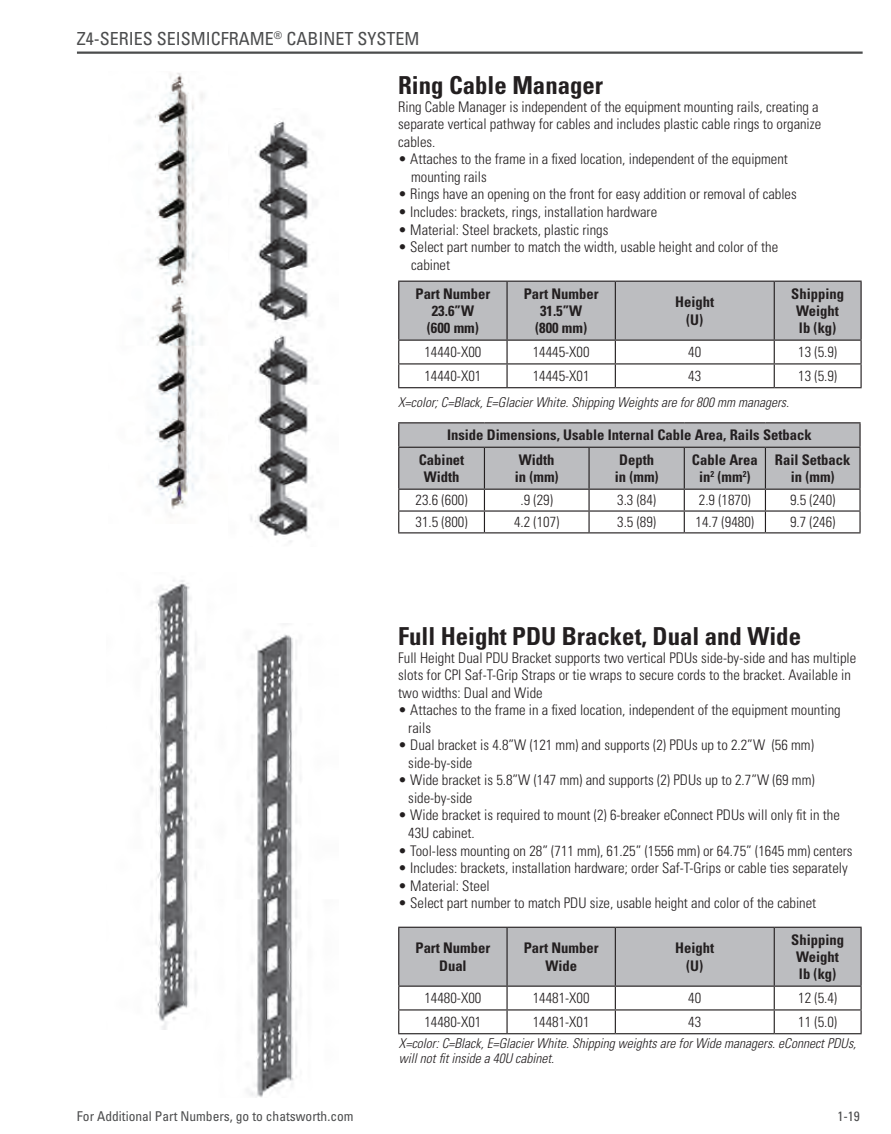
<style>
.page{position:relative;width:891px;height:1134px;background:#fff}
.page>*{position:absolute;margin:0;border:0;box-sizing:border-box;transform-origin:0 0}
.t1{font:700 condensed 24.75px "Univers LT Std";color:#231f20}
.t2{font:condensed 18px "Univers LT Std";color:#4b4c4d}
.t3{font:300 condensed 14.62px/17.6px "Univers LT Std";color:#231f20}
.t4{font:700 condensed 14.62px/17.3px "Univers LT Std";color:#231f20;text-align:center}
.t5{font:italic 300 condensed 13.5px/14.6px "Univers LT Std";color:#231f20}
.t6{font:condensed 13.5px "Univers LT Std";color:#4b4c4d}
</style>
<div class="page">
<hr style="left:77px;top:52px;width:786px;height:2px;background:#4b4c4d">
<img style="left:140px;top:73px;width:63px;height:436px">
<img style="left:250px;top:121px;width:68px;height:421px">
<hr style="left:398px;top:387px;width:109px;height:1px;background:#231f20">
<hr style="left:507px;top:387px;width:108px;height:1px;background:#231f20">
<hr style="left:615px;top:387px;width:159px;height:1px;background:#231f20">
<hr style="left:774px;top:387px;width:88px;height:1px;background:#231f20">
<svg style="left:398px;top:281px;width:464px;height:106px"></svg>
<hr style="left:398px;top:422px;width:86px;height:1px;background:#231f20">
<hr style="left:484px;top:422px;width:105px;height:1px;background:#231f20">
<hr style="left:589px;top:422px;width:95px;height:1px;background:#231f20">
<hr style="left:684px;top:422px;width:81px;height:1px;background:#231f20">
<hr style="left:765px;top:422px;width:96px;height:1px;background:#231f20">
<hr style="left:859px;top:423px;width:2px;height:24px;background:#231f20">
<hr style="left:765px;top:447px;width:96px;height:1px;background:#231f20">
<hr style="left:859px;top:448px;width:2px;height:41px;background:#231f20">
<hr style="left:765px;top:489px;width:96px;height:1px;background:#231f20">
<hr style="left:859px;top:490px;width:2px;height:20px;background:#231f20">
<hr style="left:765px;top:510px;width:96px;height:2px;background:#231f20">
<hr style="left:859px;top:512px;width:2px;height:20px;background:#231f20">
<hr style="left:398px;top:532px;width:86px;height:1px;background:#231f20">
<hr style="left:484px;top:532px;width:105px;height:1px;background:#231f20">
<hr style="left:589px;top:532px;width:95px;height:1px;background:#231f20">
<hr style="left:684px;top:532px;width:81px;height:1px;background:#231f20">
<hr style="left:765px;top:532px;width:96px;height:1px;background:#231f20">
<svg style="left:398px;top:423px;width:462px;height:109px"></svg>
<img style="left:150px;top:580px;width:47px;height:449px">
<img style="left:247px;top:634px;width:54px;height:463px">
<hr style="left:398px;top:1033px;width:109px;height:1px;background:#231f20">
<hr style="left:507px;top:1033px;width:108px;height:1px;background:#231f20">
<hr style="left:615px;top:1033px;width:159px;height:1px;background:#231f20">
<hr style="left:774px;top:1033px;width:88px;height:1px;background:#231f20">
<svg style="left:398px;top:927px;width:464px;height:106px"></svg>
<p class="t2" style="left:77px;top:27px;width:344px">Z4-SERIES SEISMICFRAME<sup>®</sup> CABINET SYSTEM</p>
<h1 class="t1" style="left:398px;top:70px;width:206px">Ring Cable Manager</h1>
<p class="t3" style="left:398px;top:98px;width:425px">Ring Cable Manager is independent of the equipment mounting rails, creating a separate vertical pathway for cables and includes plastic cable rings to organize cables.</p>
<p class="t3" style="left:411px;top:150px;width:378px;text-indent:-13px">• Attaches to the frame in a fixed location, independent of the equipment mounting rails</p>
<p class="t3" style="left:398px;top:186px;width:400px">• Rings have an opening on the front for easy addition or removal of cables</p>
<p class="t3" style="left:398px;top:203px;width:260px">• Includes: brackets, rings, installation hardware</p>
<p class="t3" style="left:398px;top:221px;width:212px">• Material: Steel brackets, plastic rings</p>
<p class="t3" style="left:411px;top:238px;width:368px;text-indent:-13px">• Select part number to match the width, usable height and color of the cabinet</p>
<p class="t4" style="left:416px;top:285px;width:76px">Part Number<br>23.6”W<br>(600 mm)</p>
<p class="t4" style="left:524px;top:285px;width:76px">Part Number<br>31.5”W<br>(800 mm)</p>
<p class="t4" style="left:675px;top:293px;width:41px">Height (U)</p>
<p class="t4" style="left:791px;top:285px;width:54px">Shipping<br>Weight lb (kg)</p>
<p class="t3" style="left:424px;top:343px;width:58px">14440-X00</p>
<p class="t3" style="left:533px;top:343px;width:58px">14445-X00</p>
<p class="t3" style="left:688px;top:343px;width:14px">40</p>
<p class="t3" style="left:798px;top:343px;width:40px">13 (5.9)</p>
<p class="t3" style="left:424px;top:367px;width:58px">14440-X01</p>
<p class="t3" style="left:533px;top:367px;width:58px">14445-X01</p>
<p class="t3" style="left:688px;top:367px;width:14px">43</p>
<p class="t3" style="left:798px;top:367px;width:40px">13 (5.9)</p>
<p class="t5" style="left:398px;top:395px;width:393px">X=color; C=Black, E=Glacier White. Shipping Weights are for 800 mm managers.</p>
<p class="t4" style="left:419px;top:423px;width:394px;line-height:24.3px;text-align:left;text-indent:28px">Inside Dimensions, Usable Internal Cable Area, Rails Setback<br>Cabinet</p>
<p class="t4" style="left:424px;top:468px;width:37px">Width</p>
<p class="t4" style="left:515px;top:451px;width:45px;text-align:left">Width in (mm)</p>
<p class="t4" style="left:615px;top:451px;width:45px">Depth in (mm)</p>
<p class="t4" style="left:692px;top:451px;width:67px">Cable Area in<sup>2</sup> (mm<sup>2</sup>)</p>
<p class="t4" style="left:775px;top:451px;width:77px">Rail Setback in (mm)</p>
<p class="t3" style="left:416px;top:491px;width:53px">23.6 (600)</p>
<p class="t3" style="left:521px;top:491px;width:34px">.9 (29)</p>
<p class="t3" style="left:617px;top:491px;width:40px">3.3 (84)</p>
<p class="t3" style="left:699px;top:491px;width:53px">2.9 (1870)</p>
<p class="t3" style="left:790px;top:491px;width:47px">9.5 (240)</p>
<p class="t3" style="left:416px;top:513px;width:53px">31.5 (800)</p>
<p class="t3" style="left:514px;top:513px;width:47px">4.2 (107)</p>
<p class="t3" style="left:617px;top:513px;width:40px">3.5 (89)</p>
<p class="t3" style="left:696px;top:513px;width:60px">14.7 (9480)</p>
<p class="t3" style="left:790px;top:513px;width:47px">9.7 (246)</p>
<h1 class="t1" style="left:398px;top:621px;width:404px">Full Height PDU Bracket, Dual and Wide</h1>
<p class="t3" style="left:398px;top:649px;width:460px">Full Height Dual PDU Bracket supports two vertical PDUs side-by-side and has multiple slots for CPI Saf-T-Grip Straps or tie wraps to secure cords to the bracket. Available in two widths: Dual and Wide</p>
<p class="t3" style="left:408px;top:701px;width:434px;text-indent:-10px">• Attaches to the frame in a fixed location, independent of the equipment mounting rails</p>
<p class="t3" style="left:408px;top:736px;width:407px;text-indent:-10px">• Dual bracket is 4.8”W (121 mm) and supports (2) PDUs up to 2.2”W (56 mm) side-by-side</p>
<p class="t3" style="left:408px;top:771px;width:408px;text-indent:-10px">• Wide bracket is 5.8”W (147 mm) and supports (2) PDUs up to 2.7”W (69 mm) side-by-side</p>
<p class="t3" style="left:408px;top:807px;width:433px;text-indent:-10px">• Wide bracket is required to mount (2) 6-breaker eConnect PDUs will only fit in the<br>43U cabinet.</p>
<p class="t3" style="left:398px;top:842px;width:456px">• Tool-less mounting on 28” (711 mm), 61.25” (1556 mm) or 64.75” (1645 mm) centers</p>
<p class="t3" style="left:398px;top:859px;width:451px">• Includes: brackets, installation hardware; order Saf-T-Grips or cable ties separately</p>
<p class="t3" style="left:398px;top:877px;width:93px">• Material: Steel</p>
<p class="t3" style="left:398px;top:894px;width:420px">• Select part number to match PDU size, usable height and color of the cabinet</p>
<p class="t4" style="left:416px;top:939px;width:76px">Part Number<br>Dual</p>
<p class="t4" style="left:524px;top:939px;width:76px">Part Number<br>Wide</p>
<p class="t4" style="left:675px;top:939px;width:41px">Height (U)</p>
<p class="t4" style="left:791px;top:931px;width:54px">Shipping<br>Weight lb (kg)</p>
<p class="t3" style="left:424px;top:989px;width:58px">14480-X00</p>
<p class="t3" style="left:533px;top:989px;width:58px">14481-X00</p>
<p class="t3" style="left:688px;top:989px;width:14px">40</p>
<p class="t3" style="left:798px;top:989px;width:40px">12 (5.4)</p>
<p class="t3" style="left:424px;top:1013px;width:58px">14480-X01</p>
<p class="t3" style="left:533px;top:1013px;width:58px">14481-X01</p>
<p class="t3" style="left:688px;top:1013px;width:14px">43</p>
<p class="t3" style="left:798px;top:1013px;width:40px">11 (5.0)</p>
<p class="t5" style="left:399px;top:1036px;width:459px">X=color: C=Black, E=Glacier White. Shipping weights are for Wide managers. eConnect PDUs, will not fit inside a 40U cabinet.</p>
<p class="t6" style="left:77px;top:1108px;width:278px">For Additional Part Numbers, go to chatsworth.com</p>
<p class="t6" style="left:837px;top:1108px;width:24px">1-19</p>
</div>
